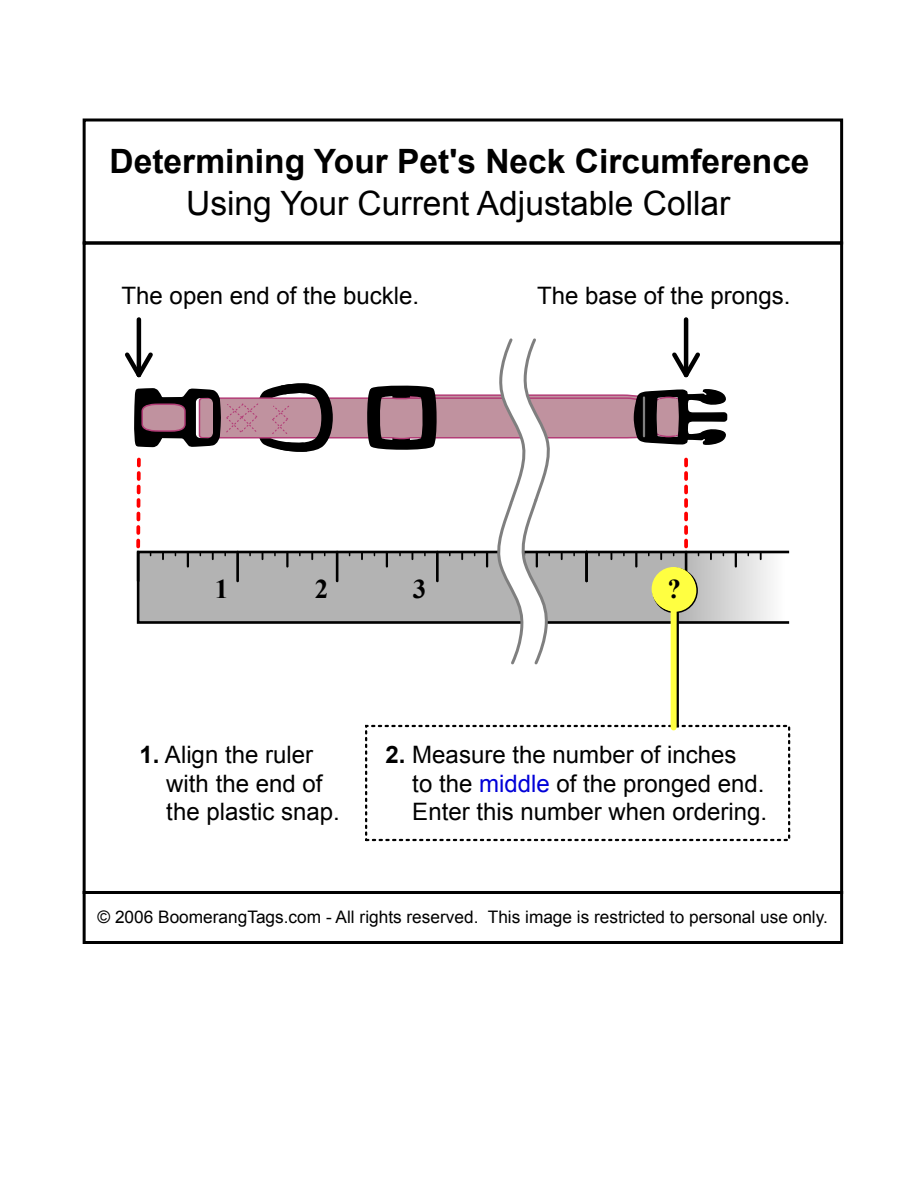
<style>
.page{position:relative;width:918px;height:1188px;background:#fff}
.page>*{position:absolute;margin:0;border:0;box-sizing:border-box;transform-origin:0 0}
.t1{font:700 33.6px "Arial";color:#000}
.t2{font:33.6px "Arial";color:#000}
.t3{font:700 27px "Times New Roman";color:#000}
.t4{font:24px/28.5px "Arial";color:#000}
.t5{font:17.25px "Arial";color:#000}
.s1{font-weight:700}
.s2{color:#0000d8}
</style>
<div class="page">
<svg style="left:728px;top:551px;width:62px;height:73px"></svg>
<svg style="left:735px;top:552px;width:2px;height:14px"></svg>
<svg style="left:760px;top:552px;width:2px;height:7px"></svg>
<div style="left:365px;top:725px;width:425px;height:116px;background:#fff;border:2px dashed #000"></div>
<hr style="left:684px;top:319px;width:4px;height:56px;background:#000">
<hr style="left:137px;top:319px;width:4px;height:56px;background:#000">
<div style="left:83px;top:118px;width:760px;height:126px;border:3px solid #000"></div>
<div style="left:671px;top:590px;width:8px;height:137px;background:#000"></div>
<div style="left:671px;top:589px;width:6px;height:138px;background:#ffff41"></div>
<div style="left:83px;top:891px;width:760px;height:53px;border:3px solid #000"></div>
<svg style="left:125px;top:336px;width:603px;height:331px"></svg>
<h1 class="t1" style="left:110px;top:139px;width:701px">Determining Your Pet's Neck Circumference</h1>
<h1 class="t2" style="left:186px;top:181px;width:546px">Using Your Current Adjustable Collar</h1>
<p class="t4" style="left:122px;top:282px;width:299px">The open end of the buckle.</p>
<p class="t4" style="left:537px;top:282px;width:255px">The base of the prongs.</p>
<p class="t3" style="left:215px;top:570px;width:15px">1</p>
<p class="t3" style="left:315px;top:570px;width:15px">2</p>
<p class="t3" style="left:413px;top:570px;width:15px">3</p>
<p class="t3" style="left:667px;top:570px;width:15px">?</p>
<p class="t4" style="left:166px;top:741px;width:175px;text-indent:-27px"><span class="s1">1.</span> Align the ruler with the end of the plastic snap.</p>
<p class="t4" style="left:412px;top:741px;width:356px;text-indent:-27px"><span class="s1">2.</span> Measure the number of inches<br>to the <span class="s2">middle</span> of the pronged end.<br>Enter this number when ordering.</p>
<p class="t5" style="left:98px;top:905px;width:732px">© 2006 BoomerangTags.com - All rights reserved. This image is restricted to personal use only.</p>
</div>
